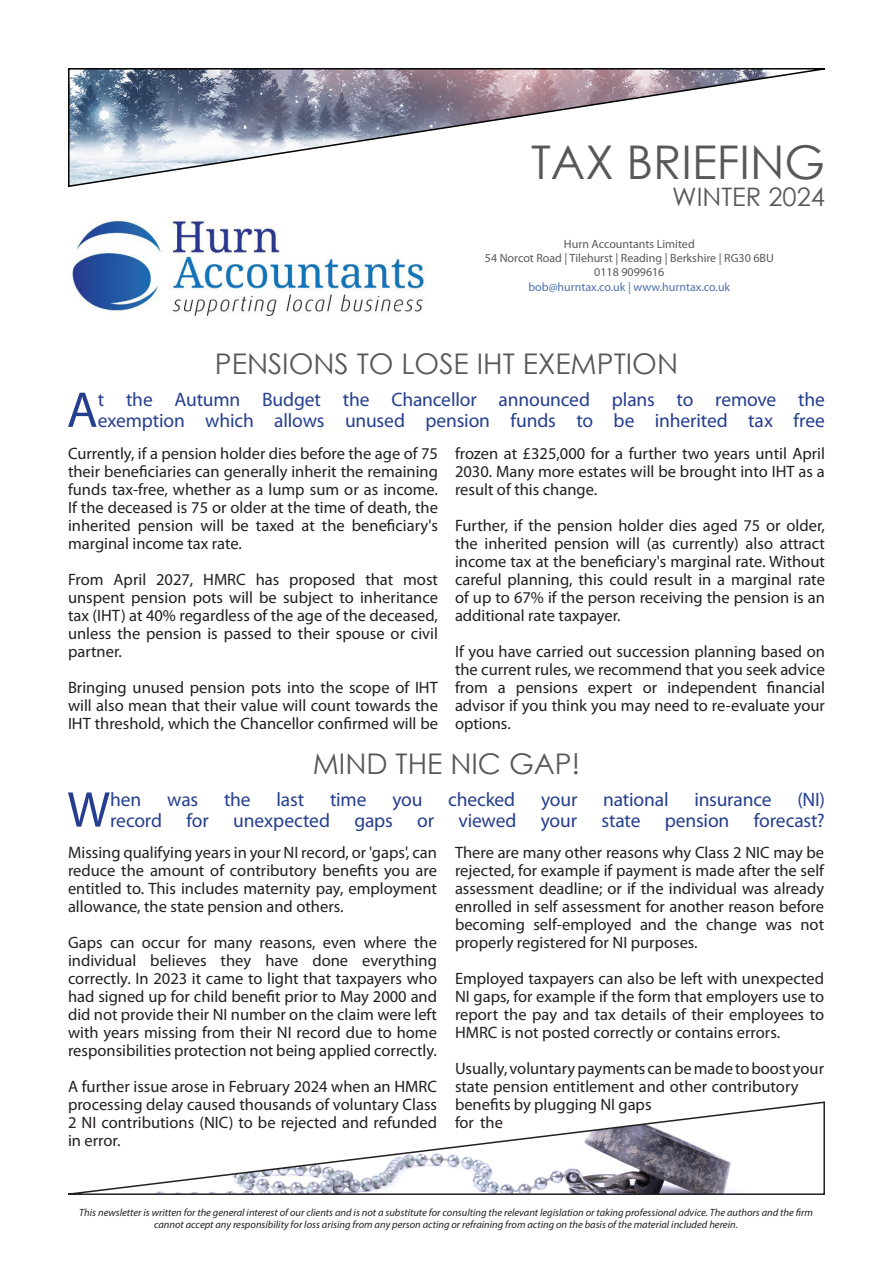
<style>
.page{position:relative;width:893px;height:1263px;background:#fff}
.page>*{position:absolute;margin:0;border:0;box-sizing:border-box;transform-origin:0 0}
.t1{font:50.7px "Myriad Pro";color:#253f8e}
.t2{font:46.5px "Century Gothic";color:#57585a}
.t3{font:28.5px "Century Gothic";color:#57585a}
.t4{font:25.5px "Century Gothic";color:#57585a}
.t5{font:19.5px/21px "Myriad Pro";letter-spacing:-.01em;color:#253f8e}
.t6{font:16.5px/18px "Myriad Pro";color:#231f20;text-align:justify}
.name{font:12px "Myriad Pro";color:#57585a}
.t7{font:12px "Myriad Pro";color:#4d72ac}
.t8{font:italic 10.5px/12px "Myriad Pro";color:#231f20;text-align:center}
</style>
<div class="page">
<svg style="left:68px;top:68px;width:757px;height:119px"></svg>
<img style="left:68px;top:217px;width:358px;height:99px">
<svg style="left:68px;top:1101px;width:757px;height:94px"></svg>
<p class="t2" style="left:531px;top:130px;width:295px">TAX BRIEFING</p>
<p class="t4" style="left:672px;top:179px;width:154px">WINTER 2024</p>
<p class="name" style="left:564px;top:236px;width:132px">Hurn Accountants Limited</p>
<p class="name" style="left:485px;top:251px;width:290px">54 Norcot Road | Tilehurst | Reading | Berkshire | RG30 6BU</p>
<p class="name" style="left:594px;top:265px;width:72px">0118 9099616</p>
<p class="t7" style="left:528px;top:279px;width:203px">bob@hurntax.co.uk | www.hurntax.co.uk</p>
<p class="t3" style="left:215px;top:344px;width:465px">PENSIONS TO LOSE IHT EXEMPTION</p>
<p class="t1" style="left:67px;top:379px;width:33px">A</p>
<p class="t5" style="left:98px;top:388px;width:729px">t the Autumn Budget the Chancellor announced plans to remove the exemption which allows unused pension funds to be inherited tax free</p>
<p class="t6" style="left:68px;top:444px;width:371px">Currently, if a pension holder dies before the age of 75 their beneficiaries can generally inherit the remaining funds tax-free, whether as a lump sum or as income.<br>If the deceased is 75 or older at the time of death, the inherited pension will be taxed at the beneficiary's marginal income tax rate.</p>
<p class="t6" style="left:68px;top:570px;width:371px">From April 2027, HMRC has proposed that most unspent pension pots will be subject to inheritance tax (IHT) at 40% regardless of the age of the deceased, unless the pension is passed to their spouse or civil partner.</p>
<p class="t6" style="left:68px;top:678px;width:371px">Bringing unused pension pots into the scope of IHT will also mean that their value will count towards the IHT threshold, which the Chancellor confirmed will be</p>
<p class="t6" style="left:455px;top:444px;width:371px">frozen at £325,000 for a further two years until April 2030. Many more estates will be brought into IHT as a result of this change.</p>
<p class="t6" style="left:455px;top:516px;width:371px">Further, if the pension holder dies aged 75 or older, the inherited pension will (as currently) also attract income tax at the beneficiary's marginal rate. Without careful planning, this could result in a marginal rate of up to 67% if the person receiving the pension is an additional rate taxpayer.</p>
<p class="t6" style="left:455px;top:642px;width:371px">If you have carried out succession planning based on the current rules, we recommend that you seek advice from a pensions expert or independent financial advisor if you think you may need to re-evaluate your options.</p>
<p class="t3" style="left:313px;top:744px;width:269px">MIND THE NIC GAP!</p>
<p class="t1" style="left:67px;top:778px;width:44px">W</p>
<p class="t5" style="left:110px;top:788px;width:33px">hen</p>
<p class="t5" style="left:167px;top:788px;width:33px">was</p>
<p class="t5" style="left:224px;top:788px;width:28px">the</p>
<p class="t5" style="left:276px;top:788px;width:29px">last</p>
<p class="t5" style="left:330px;top:788px;width:38px">time</p>
<p class="t5" style="left:392px;top:788px;width:32px">you</p>
<p class="t5" style="left:448px;top:788px;width:68px">checked</p>
<p class="t5" style="left:541px;top:788px;width:38px">your</p>
<p class="t5" style="left:603px;top:788px;width:67px">national</p>
<p class="t5" style="left:694px;top:788px;width:79px">insurance</p>
<p class="t5" style="left:110px;top:788px;width:716px;text-align:right">(NI)<br>record for unexpected gaps or viewed your state pension forecast?</p>
<p class="t6" style="left:68px;top:843px;width:371px">Missing qualifying years in your NI record, or 'gaps', can reduce the amount of contributory benefits you are entitled to. This includes maternity pay, employment allowance, the state pension and others.</p>
<p class="t6" style="left:68px;top:933px;width:371px">Gaps can occur for many reasons, even where the individual believes they have done everything correctly. In 2023 it came to light that taxpayers who had signed up for child benefit prior to May 2000 and did not provide their NI number on the claim were left with years missing from their NI record due to home responsibilities protection not being applied correctly.</p>
<p class="t6" style="left:68px;top:1077px;width:371px">A further issue arose in February 2024 when an HMRC processing delay caused thousands of voluntary Class 2 NI contributions (NIC) to be rejected and refunded in error.</p>
<p class="t6" style="left:455px;top:843px;width:371px">There are many other reasons why Class 2 NIC may be rejected, for example if payment is made after the self assessment deadline; or if the individual was already enrolled in self assessment for another reason before becoming self-employed and the change was not properly registered for NI purposes.</p>
<p class="t6" style="left:455px;top:969px;width:371px">Employed taxpayers can also be left with unexpected NI gaps, for example if the form that employers use to report the pay and tax details of their employees to HMRC is not posted correctly or contains errors.</p>
<p class="t6" style="left:455px;top:1059px;width:371px;text-align:left">Usually, voluntary payments can be made to boost your state pension entitlement and other contributory benefits by plugging NI gaps<br>for the</p>
<p class="t8" style="left:79px;top:1206px;width:735px">This newsletter is written for the general interest of our clients and is not a substitute for consulting the relevant legislation or taking professional advice. The authors and the firm cannot accept any responsibility for loss arising from any person acting or refraining from acting on the basis of the material included herein.</p>
</div>
